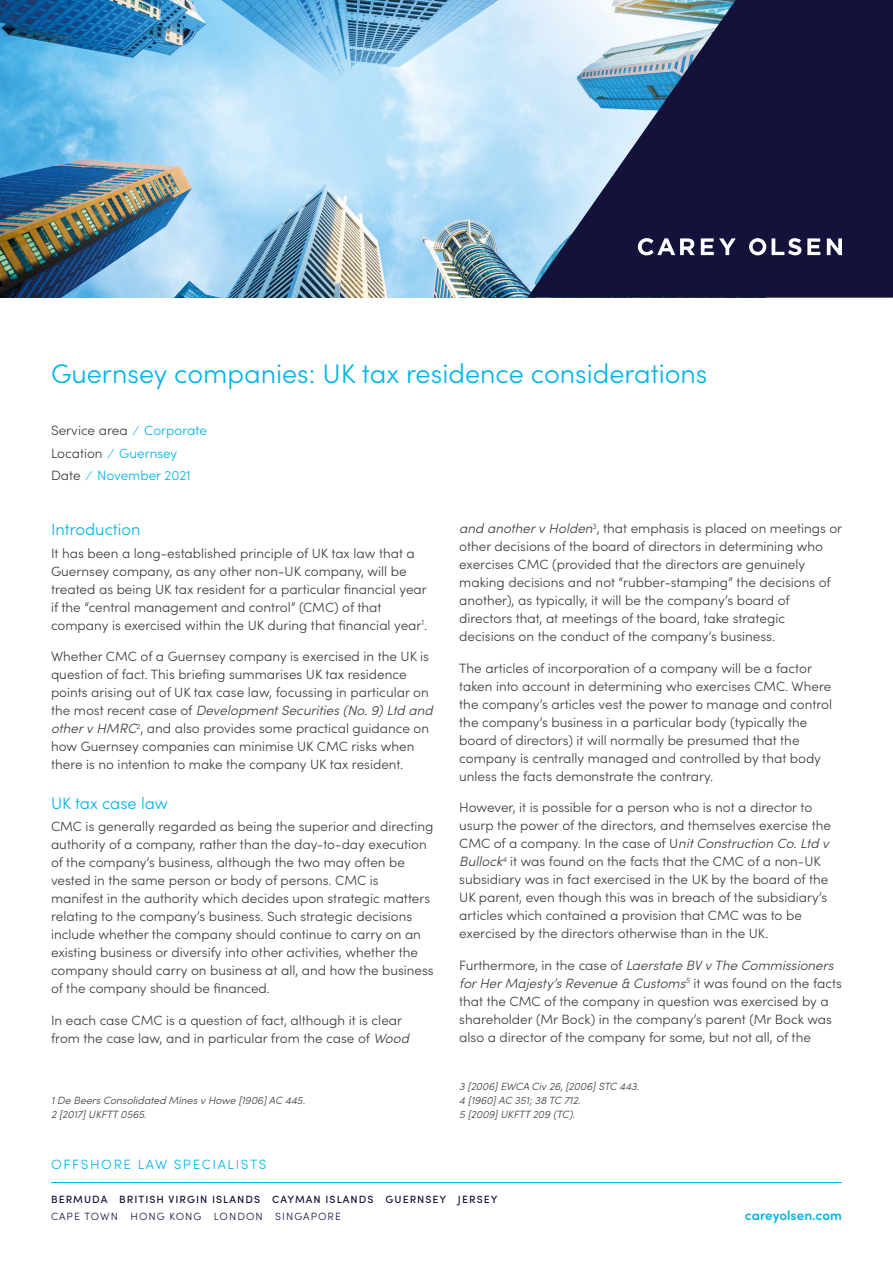
<style>
.page{position:relative;width:893px;height:1263px;background:#fff}
.page>*{position:absolute;margin:0;border:0;box-sizing:border-box;transform-origin:0 0}
.t1{font:300 27px "Sofia Pro";color:#00b4e5}
.t2{font:300 16.5px "Sofia Pro";color:#00b4e5}
.t3{font:300 13.5px/18px "Sofia Pro";color:#3c3c3b}
.t4{font:300 13.5px/22.5px "Sofia Pro";color:#00b4e5}
.t5{font:300 13.5px "Sofia Pro";letter-spacing:.12em;color:#00b4e5}
.t6{font:600 13.5px "Sofia Pro";color:#00b4e5}
.t7{font:italic 300 10.5px/14.4px "Sofia Pro";color:#3c3c3b}
.t8{font:500 10.5px "Sofia Pro";letter-spacing:.1em;color:#13123a}
.t9{font:300 10.5px "Sofia Pro";letter-spacing:.1em;color:#13123a}
.s1{color:#3c3c3b}
.s2{font-style:italic}
</style>
<div class="page">
<img style="left:0;top:0;width:527px;height:298px">
<hr style="left:51px;top:1182px;width:791px;height:1px;background:#00b4e5">
<svg style="left:527px;top:0;width:366px;height:298px;background:#444c6e"></svg>
<svg style="left:701px;top:238px;width:35px;height:17px"></svg>
<svg style="left:772px;top:238px;width:29px;height:17px"></svg>
<svg style="left:807px;top:238px;width:13px;height:17px"></svg>
<svg style="left:827px;top:238px;width:15px;height:17px"></svg>
<svg style="left:749px;top:238px;width:17px;height:17px"></svg>
<svg style="left:638px;top:238px;width:57px;height:17px"></svg>
<h1 class="t1" style="left:51px;top:354px;width:658px">Guernsey companies: UK tax residence considerations</h1>
<p class="t4" style="left:51px;top:419px;width:157px"><span class="s1">Service area</span> ⁄ Corporate<br><span class="s1">Location</span> ⁄ Guernsey<br><span class="s1">Date</span> ⁄ November 2021</p>
<p class="t2" style="left:51px;top:517px;width:91px">Introduction</p>
<p class="t3" style="left:51px;top:543px;width:378px">It has been a long-established principle of UK tax law that a Guernsey company, as any other non-UK company, will be treated as being UK tax resident for a particular financial year if the “central management and control” (CMC) of that company is exercised within the UK during that financial year<sup>1</sup>.</p>
<p class="t3" style="left:51px;top:647px;width:383px">Whether CMC of a Guernsey company is exercised in the UK is question of fact. This briefing summarises UK tax residence points arising out of UK tax case law, focussing in particular on the most recent case of <span class="s2">Development Securities (No. 9) Ltd and other v HMRC</span><sup>2</sup>, and also provides some practical guidance on how Guernsey companies can minimise UK CMC risks when there is no intention to make the company UK tax resident.</p>
<p class="t2" style="left:51px;top:791px;width:118px">UK tax case law</p>
<p class="t3" style="left:51px;top:817px;width:384px">CMC is generally regarded as being the superior and directing authority of a company, rather than the day-to-day execution of the company’s business, although the two may often be vested in the same person or body of persons. CMC is manifest in the authority which decides upon strategic matters relating to the company’s business. Such strategic decisions include whether the company should continue to carry on an existing business or diversify into other activities, whether the company should carry on business at all, and how the business of the company should be financed.</p>
<p class="t3" style="left:51px;top:1010px;width:359px">In each case CMC is a question of fact, although it is clear from the case law, and in particular from the case of <span class="s2">Wood</span></p>
<p class="t7" style="left:51px;top:1092px;width:256px">1 De Beers Consolidated Mines v Howe [1906] AC 445.<br>2 [2017] UKFTT 0565.</p>
<p class="t3" style="left:459px;top:519px;width:385px"><span class="s2">and another v Holden</span><sup>3</sup>, that emphasis is placed on meetings or other decisions of the board of directors in determining who exercises CMC (provided that the directors are genuinely making decisions and not “rubber-stamping” the decisions of another), as typically, it will be the company’s board of directors that, at meetings of the board, take strategic decisions on the conduct of the company’s business.</p>
<p class="t3" style="left:459px;top:658px;width:374px">The articles of incorporation of a company will be a factor taken into account in determining who exercises CMC. Where the company’s articles vest the power to manage and control the company’s business in a particular body (typically the board of directors) it will normally be presumed that the company is centrally managed and controlled by that body unless the facts demonstrate the contrary.</p>
<p class="t3" style="left:459px;top:798px;width:373px">However, it is possible for a person who is not a director to usurp the power of the directors, and themselves exercise the CMC of a company. In the case of U<span class="s2">nit Construction Co. Ltd v Bullock</span><sup>4</sup> it was found on the facts that the CMC of a non-UK subsidiary was in fact exercised in the UK by the board of the UK parent, even though this was in breach of the subsidiary’s articles which contained a provision that CMC was to be exercised by the directors otherwise than in the UK.</p>
<p class="t3" style="left:459px;top:955px;width:384px">Furthermore, in the case of <span class="s2">Laerstate BV v The Commissioners for Her Majesty’s Revenue &amp; Customs</span><sup>5</sup> it was found on the facts that the CMC of the company in question was exercised by a shareholder (Mr Bock) in the company’s parent (Mr Bock was also a director of the company for some, but not all, of the</p>
<p class="t7" style="left:459px;top:1078px;width:181px">3 [2006] EWCA Civ 26, [2006] STC 443.<br>4 [1960] AC 351; 38 TC 712.<br>5 [2009] UKFTT 209 (TC).</p>
<p class="t5" style="left:51px;top:1155px;width:217px">OFFSHORE LAW SPECIALISTS</p>
<p class="t8" style="left:51px;top:1191px;width:448px">BERMUDA BRITISH VIRGIN ISLANDS CAYMAN ISLANDS GUERNSEY JERSEY</p>
<p class="t9" style="left:51px;top:1209px;width:291px">CAPE TOWN HONG KONG LONDON SINGAPORE</p>
<p class="t6" style="left:745px;top:1205px;width:98px">careyolsen.com</p>
</div>
